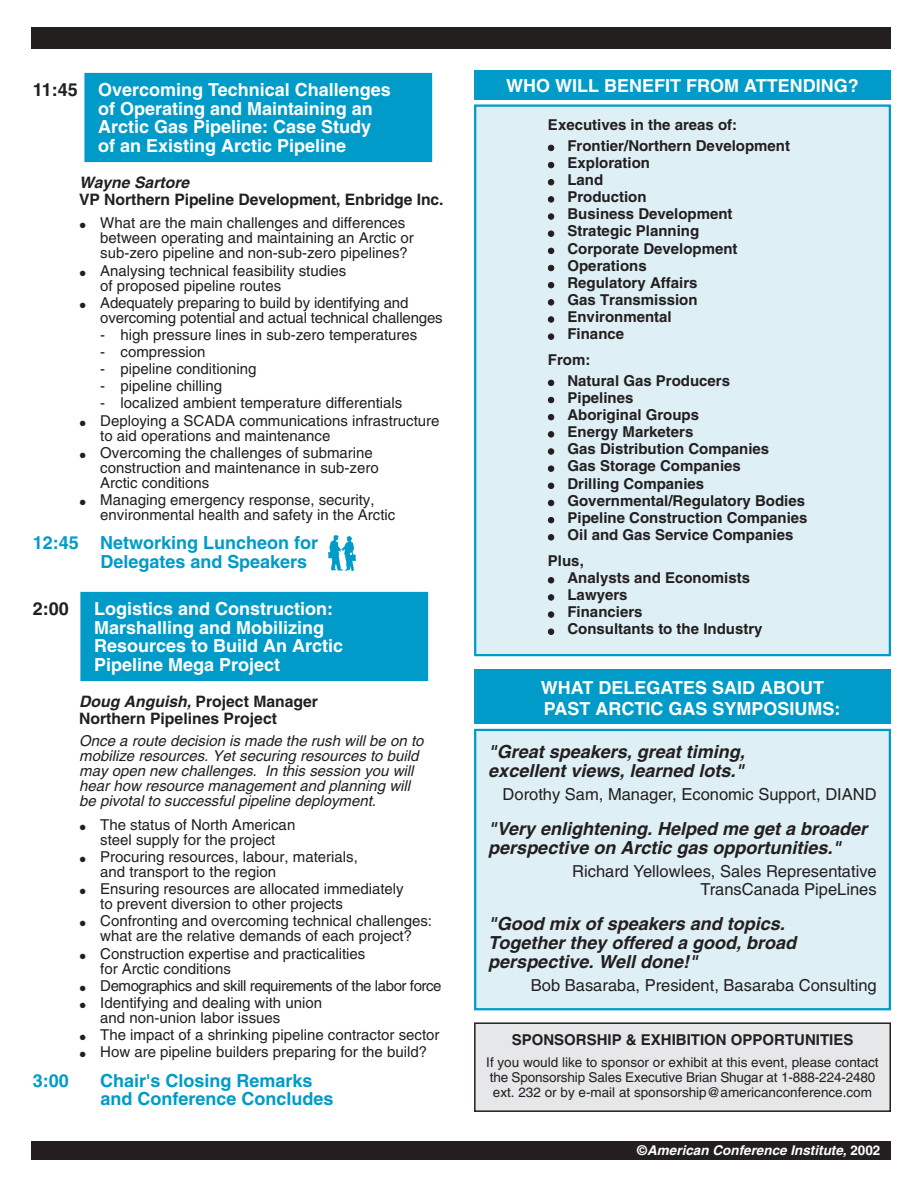
<style>
.page{position:relative;width:918px;height:1188px;background:#fff}
.page>*{position:absolute;margin:0;border:0;box-sizing:border-box;transform-origin:0 0}
.t1{font:700 18px/18.8px "Helvetica";color:#fff}
.t2{font:italic 700 18px/18.8px "Helvetica";color:#231f1f}
.t3{font:700 18px/18.8px "Helvetica";color:#009bc8}
.t4{font:700 18px "Helvetica";color:#231f1f}
.t5{font:16.5px/18px "Helvetica";color:#231f1f;text-align:right}
.t6{font:700 15.75px/16.5px "Helvetica";letter-spacing:-.005em;color:#231f1f}
.t7{font:italic 700 15.75px "Helvetica";color:#231f1f}
.t8{font:15px/15px "Helvetica";color:#231f1f}
.t9{font:700 15px/17.1px "Helvetica";color:#231f1f}
.t10{font:italic 15px/15px "Helvetica";color:#231f1f}
.t11{font:15px/17.1px "Helvetica";letter-spacing:-.03em;color:#231f1f}
.t12{font:13.5px/15px "Helvetica";color:#231f1f}
.t13{font:italic 700 13.5px "Helvetica";color:#fff}
.s1{font-family:"Dixieland";font-size:7.5px}
.s2{font-style:italic}
.s3{font-family:"Dixieland";font-weight:400;font-size:7.5px}
.s4{font-style:normal}
</style>
<div class="page">
<div style="left:81px;top:593px;width:346px;height:87px;background:#009bc8"></div>
<div style="left:80px;top:592px;width:348px;height:89px;border:2px solid #009bc8"></div>
<div style="left:85px;top:74px;width:346px;height:87px;background:#009bc8"></div>
<div style="left:84px;top:73px;width:348px;height:89px;border:2px solid #009bc8"></div>
<div style="left:31px;top:27px;width:860px;height:22px;background:#231f1f"></div>
<div style="left:31px;top:1141px;width:860px;height:19px;background:#231f1f"></div>
<div style="left:475px;top:106px;width:415px;height:549px;background:#deeff6"></div>
<div style="left:474px;top:104px;width:417px;height:552px;border:2px solid #009bc8"></div>
<div style="left:474px;top:70px;width:417px;height:29px;background:#009bc8"></div>
<div style="left:475px;top:1023px;width:415px;height:88px;background:#e6e7e8"></div>
<div style="left:474px;top:1022px;width:417px;height:90px;border:2px solid #231f1f"></div>
<div style="left:475px;top:730px;width:415px;height:279px;background:#deeff6"></div>
<div style="left:474px;top:729px;width:417px;height:281px;border:2px solid #009bc8"></div>
<div style="left:474px;top:670px;width:417px;height:54px;background:#009bc8"></div>
<img style="left:329px;top:535px;width:27px;height:35px">
<p class="t4" style="left:33px;top:83px;width:47px">11:45</p>
<p class="t1" style="left:98px;top:82px;width:294px">Overcoming Technical Challenges of Operating and Maintaining an<br>Arctic Gas Pipeline: Case Study of an Existing Arctic Pipeline</p>
<p class="t7" style="left:79px;top:177px;width:115px">Way ne Sartore</p>
<p class="t6" style="left:79px;top:192px;width:366px">VP Northern Pipeline Development, Enbridge Inc.</p>
<p class="t8" style="left:100px;top:217px;width:315px;text-indent:-20px"><span class="s1">!</span> What are the main challenges and differences between operating and maintaining an Arctic or sub-zero pipeline and non-sub-zero pipelines?</p>
<p class="t8" style="left:100px;top:264px;width:247px;text-indent:-20px"><span class="s1">!</span> Analysing technical feasibility studies of proposed pipeline routes</p>
<p class="t8" style="left:100px;top:296px;width:344px;text-indent:-20px"><span class="s1">!</span> Adequately preparing to build by identifying and overcoming potential and actual technical challenges</p>
<p class="t8" style="left:100px;top:328px;width:319px">- high pressure lines in sub-zero temperatures</p>
<p class="t8" style="left:100px;top:346px;width:107px">- compression</p>
<p class="t8" style="left:100px;top:363px;width:158px">- pipeline conditioning</p>
<p class="t8" style="left:100px;top:380px;width:124px">- pipeline chilling</p>
<p class="t8" style="left:80px;top:396px;width:361px;line-height:17.1px;text-indent:20px">- localized ambient temperature differentials<br><span class="s1">!</span> Deploying a SCADA communications infrastructure</p>
<p class="t8" style="left:80px;top:428px;width:294px;line-height:17.1px;text-indent:20px">to aid operations and maintenance<br><span class="s1">!</span> Overcoming the challenges of submarine</p>
<p class="t8" style="left:100px;top:461px;width:280px">construction and maintenance in sub-zero<br>Arctic conditions</p>
<p class="t8" style="left:100px;top:494px;width:297px;text-indent:-20px"><span class="s1">!</span> Managing emergency response, security, environmental health and safety in the Arctic</p>
<p class="t3" style="left:100px;top:536px;width:219px;text-indent:-68px">12:45 Networking Luncheon for<br>Delegates and Speakers</p>
<p class="t4" style="left:33px;top:602px;width:38px">2:00</p>
<p class="t1" style="left:94px;top:601px;width:251px">Logistics and Construction:<br>Marshalling and Mobilizing<br>Resources to Build An Arctic<br>Pipeline Mega Project</p>
<p class="t6" style="left:79px;top:695px;width:240px"><span class="s2">Doug Anguish,</span> Project Manager<br>Northern Pipelines Project</p>
<p class="t10" style="left:79px;top:735px;width:349px">Once a route decision is made the rush will be on to mobilize resources. Yet securing resources to build may open new challenges. In this session you will hear how resource management and planning will be pivotal to successful pipeline deployment.</p>
<p class="t8" style="left:80px;top:819px;width:217px;text-align:center"><span class="s1">!</span> The status of North American steel supply for the project</p>
<p class="t8" style="left:100px;top:851px;width:259px;text-indent:-20px"><span class="s1">!</span> Procuring resources, labour, materials, and transport to the region</p>
<p class="t8" style="left:100px;top:883px;width:305px;text-indent:-20px"><span class="s1">!</span> Ensuring resources are allocated immediately to prevent diversion to other projects</p>
<p class="t8" style="left:80px;top:915px;width:354px;text-align:center"><span class="s1">!</span> Confronting and overcoming technical challenges: what are the relative demands of each project?</p>
<p class="t8" style="left:100px;top:947px;width:267px;text-indent:-20px"><span class="s1">!</span> Construction expertise and practicalities for Arctic conditions</p>
<p class="t11" style="left:80px;top:978px;width:363px"><span class="s1">!</span> Demographics and skill requirements of the labor force <span class="s1">!</span> Identifying and dealing with union</p>
<p class="t8" style="left:80px;top:1010px;width:361px;line-height:17.1px;text-indent:20px">and non-union labor issues<br><span class="s1">!</span> The impact of a shrinking pipeline contractor sector <span class="s1">!</span> How are pipeline builders preparing for the build?</p>
<p class="t3" style="left:33px;top:1073px;width:38px">3:00</p>
<p class="t3" style="left:100px;top:1073px;width:235px">Chair's Closing Remarks and Conference Concludes</p>
<p class="t1" style="left:506px;top:78px;width:354px">WHO WILL BENEFIT FROM ATTENDING?</p>
<p class="t9" style="left:548px;top:116px;width:244px;line-height:20.4px">Executives in the areas of:<br><span class="s3">!</span> Frontier/Northern Development</p>
<p class="t9" style="left:548px;top:155px;width:191px"><span class="s3">!</span> Exploration<br><span class="s3">!</span> Land<br><span class="s3">!</span> Production<br><span class="s3">!</span> Business Development <span class="s3">!</span> Strategic Planning<br><span class="s3">!</span> Corporate Development <span class="s3">!</span> Operations<br><span class="s3">!</span> Regulatory Affairs<br><span class="s3">!</span> Gas Transmission<br><span class="s3">!</span> Environmental<br><span class="s3">!</span> Finance</p>
<p class="t9" style="left:548px;top:351px;width:184px;line-height:20.4px">From:<br><span class="s3">!</span> Natural Gas Producers</p>
<p class="t9" style="left:548px;top:390px;width:261px"><span class="s3">!</span> Pipelines<br><span class="s3">!</span> Aboriginal Groups<br><span class="s3">!</span> Energy Marketers<br><span class="s3">!</span> Gas Distribution Companies<br><span class="s3">!</span> Gas Storage Companies<br><span class="s3">!</span> Drilling Companies<br><span class="s3">!</span> Governmental/Regulatory Bodies <span class="s3">!</span> Pipeline Construction Companies <span class="s3">!</span> Oil and Gas Service Companies</p>
<p class="t9" style="left:548px;top:553px;width:216px">Plus,<br><span class="s3">!</span> Analysts and Economists<br><span class="s3">!</span> Lawyers<br><span class="s3">!</span> Financiers<br><span class="s3">!</span> Consultants to the Industry</p>
<p class="t1" style="left:541px;top:679px;width:301px;line-height:21px">WHAT DELEGATES SAID ABOUT<br>PAST ARCTIC GAS SYMPOSIUMS:</p>
<p class="t2" style="left:488px;top:744px;width:262px">"Great speakers, great timing, excellent views, learned lots."</p>
<p class="t5" style="left:503px;top:787px;width:376px">Dorothy Sam, Manager, Economic Support, DIAND</p>
<p class="t2" style="left:488px;top:821px;width:384px">"Very enlightening. Helped me get a broader perspective on Arctic gas opportunities."</p>
<p class="t5" style="left:572px;top:864px;width:306px">Richard Yellowlees, Sales Representative<br>TransCanada PipeLines</p>
<p class="t2" style="left:488px;top:916px;width:313px">"Good mix of speakers and topics.<br>Together they offered a good, broad perspective. Well done!"</p>
<p class="t5" style="left:531px;top:978px;width:347px">Bob Basaraba, President, Basaraba Consulting</p>
<p class="t9" style="left:512px;top:1033px;width:343px">SPONSORSHIP &amp; EXHIBITION OPPORTUNITIES</p>
<p class="t12" style="left:486px;top:1056px;width:394px">If you would like to sponsor or exhibit at this event, please contact the Sponsorship Sales Executive Brian Shugar at 1-888-224-2480 ext. 232 or by e-mail at sponsorship@americanconference.com</p>
<p class="t13" style="left:637px;top:1145px;width:245px"><span class="s4">©</span> American Conference Institute, <span class="s4">2 0 0 2</span></p>
</div>
